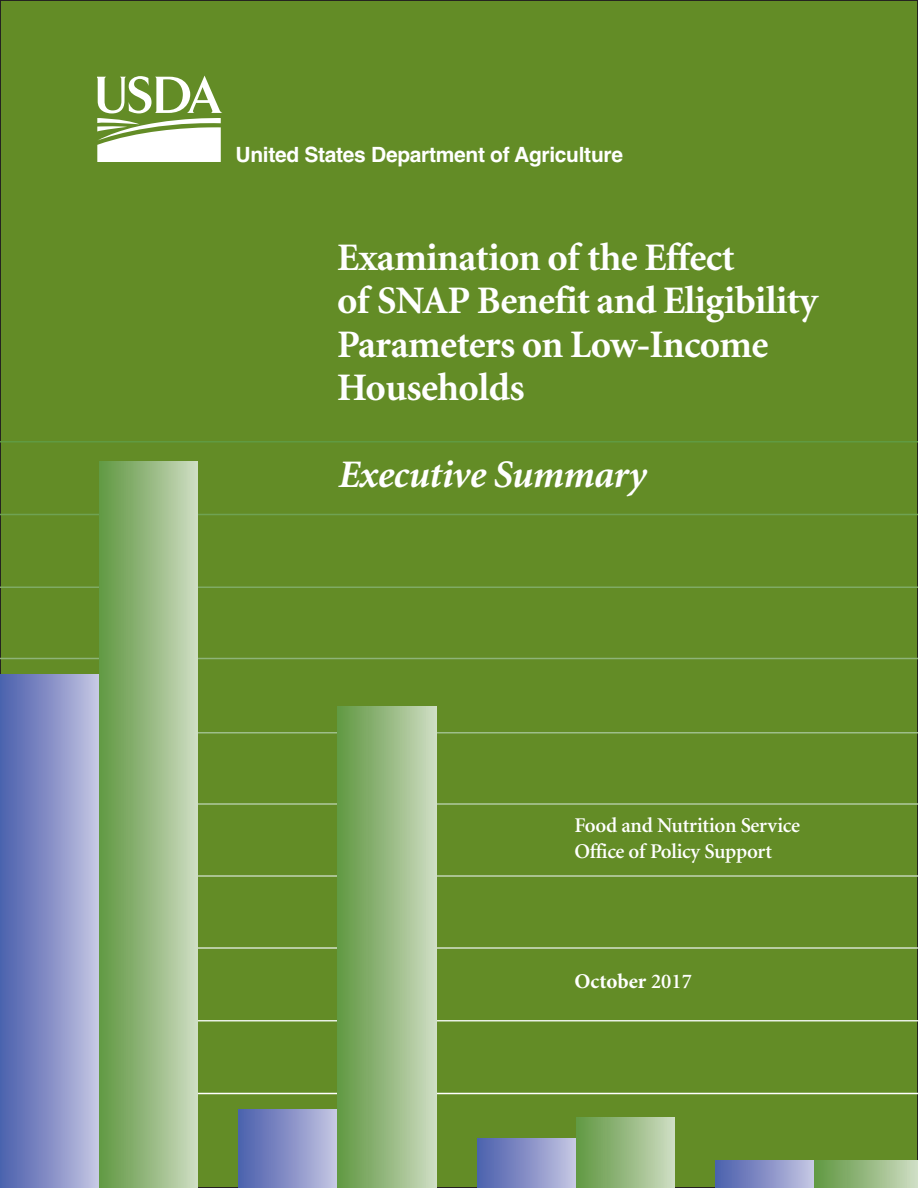
<style>
.page{position:relative;width:918px;height:1188px;background:#638c26}
.page>*{position:absolute;margin:0;border:0;box-sizing:border-box;transform-origin:0 0}
.t1{font:700 39px/43.5px "Minion";letter-spacing:-.015em;color:#fff}
.t2{font:italic 700 39px "Minion";letter-spacing:-.015em;color:#fff}
.t3{font:600 21px/25.5px "Minion";letter-spacing:-.015em;color:#fff}
.t4{font:700 21px "Helvetica";letter-spacing:-.015em;color:#fff}
.t5{font:700 21px "Minion Pro";color:#fff}
.s1{font-family:"Minion";font-weight:600}
</style>
<div class="page">
<svg style="left:98px;top:76px;width:124px;height:86px"></svg>
<hr style="left:0;top:1093px;width:918px;height:1px;background:#fff">
<hr style="left:0;top:1020px;width:918px;height:2px;background:#e9f0e3">
<hr style="left:0;top:947px;width:918px;height:2px;background:#d4e1cb">
<hr style="left:0;top:875px;width:918px;height:2px;background:#c2d5b4">
<hr style="left:0;top:803px;width:918px;height:2px;background:#b1ca9f">
<hr style="left:0;top:732px;width:918px;height:2px;background:#9ebe8a">
<hr style="left:0;top:658px;width:918px;height:1px;background:#8eb378">
<hr style="left:0;top:586px;width:918px;height:2px;background:#7faa65">
<hr style="left:0;top:514px;width:918px;height:1px;background:#6fa253">
<hr style="left:0;top:441px;width:918px;height:1px;background:#609a42">
<div style="left:0;top:675px;width:99px;height:513px;background:linear-gradient(to right,#4a5eac,#c5c5e3)"></div>
<div style="left:99px;top:462px;width:99px;height:726px;background:linear-gradient(to right,#5f9740,#cedcc2)"></div>
<div style="left:477px;top:1138px;width:99px;height:50px;background:linear-gradient(to right,#4a5eac,#c5c5e3)"></div>
<div style="left:716px;top:1161px;width:98px;height:27px;background:linear-gradient(to right,#4a5eac,#c3c4e2)"></div>
<div style="left:576px;top:1117px;width:99px;height:71px;background:linear-gradient(to right,#5f9740,#cedcc2)"></div>
<div style="left:238px;top:1110px;width:100px;height:78px;background:linear-gradient(to right,#495dab,#c4c5e3)"></div>
<div style="left:814px;top:1161px;width:104px;height:27px;background:linear-gradient(to right,#5f9740,#cddbc1)"></div>
<div style="left:338px;top:706px;width:98px;height:482px;background:linear-gradient(to right,#609741,#ccdbc1)"></div>
<p class="t4" style="left:236px;top:142px;width:389px">United States Department of Agriculture</p>
<p class="t1" style="left:337px;top:239px;width:482px">Examination of the Effect<br>of SNAP Benefit and Eligibility<br>Parameters on Low-Income<br>Households</p>
<p class="t2" style="left:337px;top:460px;width:310px">Executive Summary</p>
<p class="t3" style="left:574px;top:814px;width:227px">Food and Nutrition Service<br>Office of Policy Support</p>
<p class="t5" style="left:574px;top:967px;width:119px">October <span class="s1">2017</span></p>
</div>
